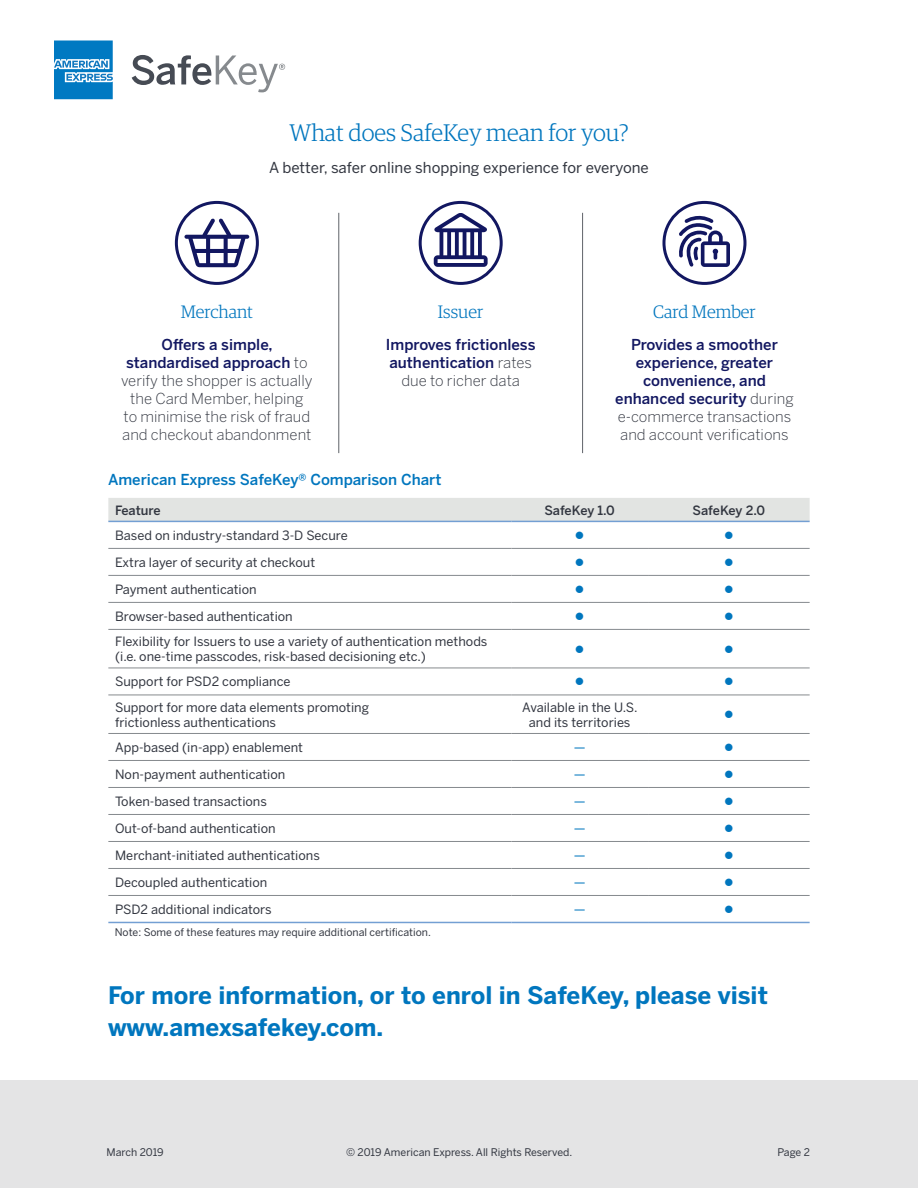
<style>
.page{position:relative;width:918px;height:1188px;background:#fff}
.page>*{position:absolute;margin:0;border:0;box-sizing:border-box;transform-origin:0 0}
.Subhead{font:700 24px/31.5px "Benton Sans";color:#0076be}
.Subhead-2{font:300 24px "Guardian Egyp";color:#0076be}
.t1{font:300 18px "Guardian Egyp";color:#0076be}
.Body{font:500 15px/18px "Benton Sans";color:#121761;text-align:center}
.Body-2{font:300 15px/18px "Benton Sans";color:#323640;text-align:center}
.Body-3{font:15px "Benton Sans";color:#323640}
.Subhead-3{font:500 15px "Benton Sans";color:#0076be}
.Table_Text{font:12.75px/15px "Benton Sans";color:#323640}
.Table_Header{font:500 12.75px "Benton Sans";letter-spacing:-.01em;color:#323640}
.Table_Text-2{font:12.75px "Wingdings";color:#0076be}
.Table_Text-3{font:12.75px "Benton Sans";color:#0076be}
.Discliamers{font:10.5px "Benton Sans";color:#323640}
.s1{font-weight:300;color:#323640}
.s2{font-weight:500;color:#121761}
</style>
<div class="page">
<div style="left:0;top:1080px;width:918px;height:108px;background:#e4e4e5"></div>
<div style="left:108px;top:498px;width:702px;height:23px;background:#e2e4e2"></div>
<hr style="left:108px;top:521px;width:403px;height:1px;background:#739fd3">
<hr style="left:511px;top:521px;width:137px;height:1px;background:#739fd3">
<hr style="left:648px;top:521px;width:162px;height:1px;background:#739fd3">
<hr style="left:108px;top:922px;width:403px;height:1px;background:#739fd3">
<hr style="left:511px;top:922px;width:137px;height:1px;background:#739fd3">
<hr style="left:648px;top:922px;width:162px;height:1px;background:#739fd3">
<hr style="left:108px;top:548px;width:403px;height:1px;background:#868a8e">
<hr style="left:511px;top:548px;width:137px;height:1px;background:#868a8e">
<hr style="left:648px;top:548px;width:162px;height:1px;background:#868a8e">
<hr style="left:108px;top:575px;width:403px;height:1px;background:#868a8e">
<hr style="left:511px;top:575px;width:137px;height:1px;background:#868a8e">
<hr style="left:648px;top:575px;width:162px;height:1px;background:#868a8e">
<hr style="left:108px;top:602px;width:403px;height:1px;background:#868a8e">
<hr style="left:511px;top:602px;width:137px;height:1px;background:#868a8e">
<hr style="left:648px;top:602px;width:162px;height:1px;background:#868a8e">
<hr style="left:108px;top:733px;width:403px;height:1px;background:#868a8e">
<hr style="left:108px;top:760px;width:403px;height:1px;background:#868a8e">
<hr style="left:108px;top:787px;width:403px;height:1px;background:#868a8e">
<hr style="left:511px;top:733px;width:137px;height:1px;background:#868a8e">
<hr style="left:648px;top:733px;width:162px;height:1px;background:#868a8e">
<hr style="left:511px;top:760px;width:137px;height:1px;background:#868a8e">
<hr style="left:648px;top:760px;width:162px;height:1px;background:#868a8e">
<hr style="left:511px;top:787px;width:137px;height:1px;background:#868a8e">
<hr style="left:648px;top:787px;width:162px;height:1px;background:#868a8e">
<hr style="left:108px;top:814px;width:403px;height:1px;background:#868a8e">
<hr style="left:511px;top:814px;width:137px;height:1px;background:#868a8e">
<hr style="left:648px;top:814px;width:162px;height:1px;background:#868a8e">
<hr style="left:108px;top:629px;width:403px;height:1px;background:#868a8e">
<hr style="left:511px;top:629px;width:137px;height:1px;background:#868a8e">
<hr style="left:648px;top:629px;width:162px;height:1px;background:#868a8e">
<hr style="left:108px;top:695px;width:403px;height:1px;background:#868a8e">
<hr style="left:511px;top:695px;width:137px;height:1px;background:#868a8e">
<hr style="left:648px;top:695px;width:162px;height:1px;background:#868a8e">
<hr style="left:108px;top:668px;width:403px;height:1px;background:#868a8e">
<hr style="left:511px;top:668px;width:137px;height:1px;background:#868a8e">
<hr style="left:648px;top:668px;width:162px;height:1px;background:#868a8e">
<hr style="left:108px;top:841px;width:403px;height:1px;background:#868a8e">
<hr style="left:511px;top:841px;width:137px;height:1px;background:#868a8e">
<hr style="left:648px;top:841px;width:162px;height:1px;background:#868a8e">
<hr style="left:108px;top:868px;width:403px;height:1px;background:#868a8e">
<hr style="left:511px;top:868px;width:137px;height:1px;background:#868a8e">
<hr style="left:648px;top:868px;width:162px;height:1px;background:#868a8e">
<hr style="left:108px;top:895px;width:403px;height:1px;background:#868a8e">
<hr style="left:511px;top:895px;width:137px;height:1px;background:#868a8e">
<hr style="left:648px;top:895px;width:162px;height:1px;background:#868a8e">
<hr style="left:338px;top:213px;width:1px;height:240px;background:#5f6369">
<hr style="left:582px;top:213px;width:1px;height:240px;background:#5f6369">
<svg style="left:132px;top:55px;width:153px;height:37px"></svg>
<svg style="left:54px;top:41px;width:59px;height:58px;background:#2f90cc"></svg>
<div style="left:419px;top:201px;width:84px;height:84px;border:3px solid #121761;border-radius:50%"></div>
<svg style="left:434px;top:213px;width:54px;height:54px"></svg>
<div style="left:175px;top:201px;width:84px;height:84px;border:3px solid #121761;border-radius:50%"></div>
<svg style="left:184px;top:218px;width:65px;height:49px"></svg>
<div style="left:662px;top:201px;width:84px;height:84px;border:3px solid #121761;border-radius:50%"></div>
<svg style="left:677px;top:212px;width:53px;height:55px"></svg>
<p class="Subhead-2" style="left:289px;top:117px;width:341px">What does SafeKey mean for you?</p>
<p class="Body-3" style="left:269px;top:158px;width:381px">A better, safer online shopping experience for everyone</p>
<p class="t1" style="left:181px;top:300px;width:74px">Merchant</p>
<p class="t1" style="left:653px;top:300px;width:104px">Card Member</p>
<p class="Body" style="left:615px;top:336px;width:180px">Provides a smoother experience, greater convenience, and enhanced security <span class="s1">during e-commerce transactions and account verifications</span></p>
<p class="t1" style="left:438px;top:300px;width:47px">Issuer</p>
<p class="Body" style="left:386px;top:336px;width:151px">Improves frictionless authentication <span class="s1">rates due to richer data</span></p>
<p class="Body-2" style="left:121px;top:336px;width:193px"><span class="s2">Offers a simple, standardised approach</span> to verify the shopper is actually the Card Member, helping<br>to minimise the risk of fraud and checkout abandonment</p>
<p class="Subhead-3" style="left:108px;top:470px;width:335px">American Express SafeKey® Comparison Chart</p>
<p class="Table_Header" style="left:115px;top:502px;width:47px">Feature</p>
<p class="Table_Header" style="left:544px;top:502px;width:72px">SafeKey 1.0</p>
<p class="Table_Header" style="left:693px;top:502px;width:74px">SafeKey 2.0</p>
<p class="Table_Text" style="left:115px;top:528px;width:234px">Based on industry-standard 3-D Secure</p>
<p class="Table_Text-2" style="left:575px;top:528px;width:11px">●</p>
<p class="Table_Text-2" style="left:724px;top:528px;width:11px">●</p>
<p class="Table_Text" style="left:115px;top:555px;width:202px">Extra layer of security at checkout</p>
<p class="Table_Text-2" style="left:575px;top:555px;width:11px">●</p>
<p class="Table_Text-2" style="left:724px;top:555px;width:11px">●</p>
<p class="Table_Text" style="left:115px;top:582px;width:143px">Payment authentication</p>
<p class="Table_Text-2" style="left:575px;top:582px;width:11px">●</p>
<p class="Table_Text-2" style="left:724px;top:582px;width:11px">●</p>
<p class="Table_Text" style="left:115px;top:609px;width:179px">Browser-based authentication</p>
<p class="Table_Text-2" style="left:575px;top:609px;width:11px">●</p>
<p class="Table_Text-2" style="left:724px;top:609px;width:11px">●</p>
<p class="Table_Text" style="left:115px;top:634px;width:374px">Flexibility for Issuers to use a variety of authentication methods (i.e. one-time passcodes, risk-based decisioning etc.)</p>
<p class="Table_Text-2" style="left:575px;top:642px;width:11px">●</p>
<p class="Table_Text-2" style="left:724px;top:642px;width:11px">●</p>
<p class="Table_Text" style="left:115px;top:674px;width:177px">Support for PSD2 compliance</p>
<p class="Table_Text-2" style="left:575px;top:675px;width:11px">●</p>
<p class="Table_Text-2" style="left:724px;top:675px;width:11px">●</p>
<p class="Table_Text" style="left:115px;top:700px;width:255px">Support for more data elements promoting frictionless authentications</p>
<p class="Table_Text" style="left:522px;top:700px;width:117px;text-align:center">Available in the U.S. and its territories</p>
<p class="Table_Text-2" style="left:724px;top:708px;width:11px">●</p>
<p class="Table_Text" style="left:115px;top:740px;width:189px">App-based (in-app) enablement</p>
<p class="Table_Text-3" style="left:574px;top:740px;width:13px">—</p>
<p class="Table_Text-2" style="left:724px;top:740px;width:11px">●</p>
<p class="Table_Text" style="left:115px;top:767px;width:172px">Non-payment authentication</p>
<p class="Table_Text-3" style="left:574px;top:767px;width:13px">—</p>
<p class="Table_Text-2" style="left:724px;top:767px;width:11px">●</p>
<p class="Table_Text" style="left:115px;top:794px;width:153px">Token-based transactions</p>
<p class="Table_Text-3" style="left:574px;top:794px;width:13px">—</p>
<p class="Table_Text-2" style="left:724px;top:794px;width:11px">●</p>
<p class="Table_Text" style="left:115px;top:821px;width:162px">Out-of-band authentication</p>
<p class="Table_Text-3" style="left:574px;top:821px;width:13px">—</p>
<p class="Table_Text-2" style="left:724px;top:821px;width:11px">●</p>
<p class="Table_Text" style="left:115px;top:848px;width:206px">Merchant-initiated authentications</p>
<p class="Table_Text-3" style="left:574px;top:848px;width:13px">—</p>
<p class="Table_Text-2" style="left:724px;top:848px;width:11px">●</p>
<p class="Table_Text" style="left:115px;top:875px;width:154px">Decoupled authentication</p>
<p class="Table_Text-3" style="left:574px;top:875px;width:13px">—</p>
<p class="Table_Text-2" style="left:724px;top:875px;width:11px">●</p>
<p class="Table_Text" style="left:115px;top:902px;width:158px">PSD2 additional indicators</p>
<p class="Table_Text-3" style="left:574px;top:902px;width:13px">—</p>
<p class="Table_Text-2" style="left:724px;top:902px;width:11px">●</p>
<p class="Discliamers" style="left:115px;top:925px;width:318px">Note: Some of these features may require additional certification.</p>
<p class="Subhead" style="left:108px;top:980px;width:661px">For more information, or to enrol in SafeKey, please visit www.amexsafekey.com.</p>
<p class="Discliamers" style="left:106px;top:1146px;width:59px">March 2019</p>
<p class="Discliamers" style="left:346px;top:1146px;width:228px">© 2019 American Express. All Rights Reserved.</p>
<p class="Discliamers" style="left:777px;top:1146px;width:34px">Page 2</p>
</div>
